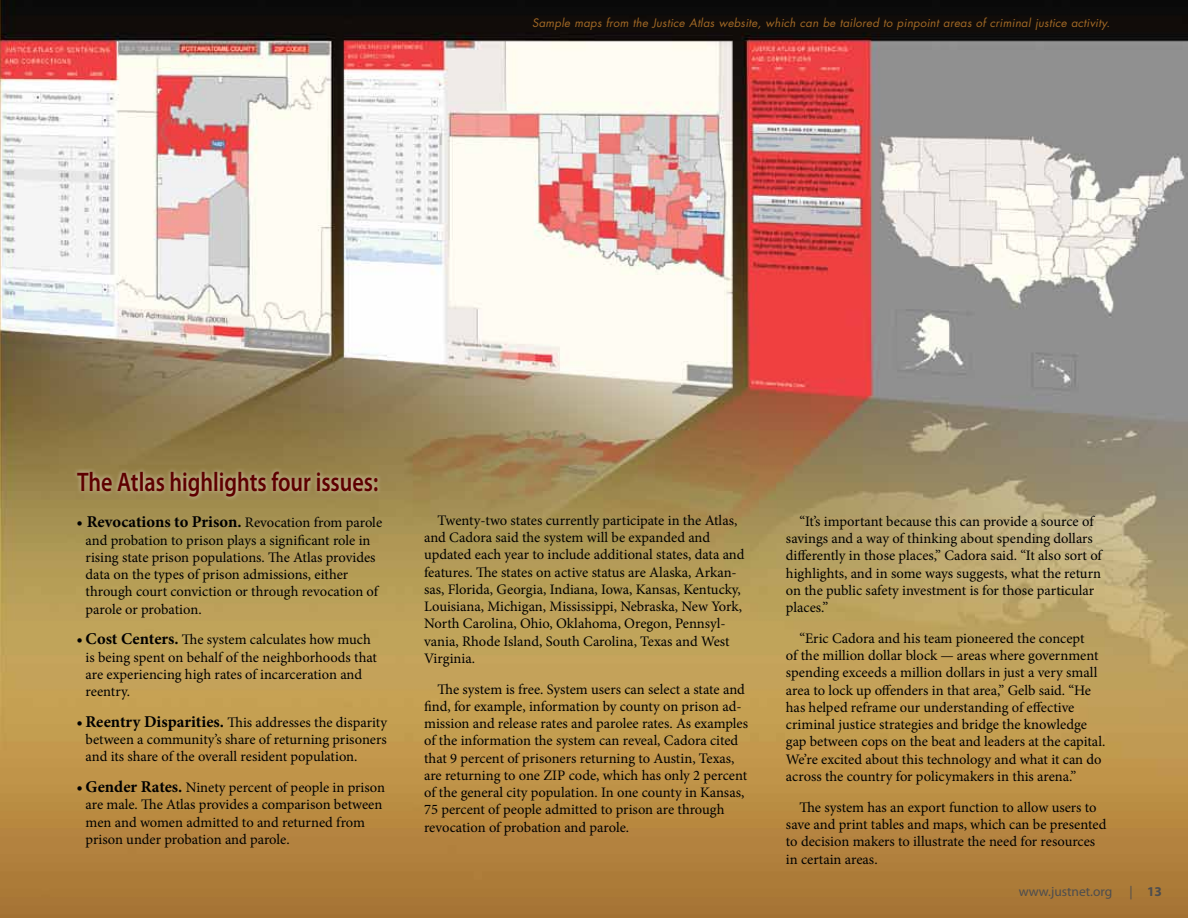
<style>
.page{position:relative;width:1188px;height:918px;background:#fff}
.page>*{position:absolute;margin:0;border:0;box-sizing:border-box;transform-origin:0 0}
.t1{font:600 27px "Myriad Pro";color:#5e0000;scale:.82 1}
.t2{font:700 16.5px "Minion Pro";color:#000}
.t3{font:14.55px/17.2px "Minion Pro";color:#000}
.t4{font:13.5px "Myriad Pro";color:#4d4d4f}
.t5{font:700 13.5px "Myriad Pro";color:#4d4d4f}
.t6{font:italic 11.4px "Futura Std";letter-spacing:.02em;color:#a26925}
.s1{font-weight:400}
.s2{font-weight:400;font-size:14.55px}
.s3{font-size:16.5px}
.s4{font-weight:700;font-size:16.5px}
</style>
<div class="page">
<img style="left:0;top:0;width:1188px;height:918px">
<div style="left:72px;top:466px;width:310px;height:35px;background:#fff;opacity:.6"></div>
<p class="t6" style="left:532px;top:15px;width:579px">Sample maps from the Justice Atlas website, which can be tailored to pinpoint areas of criminal justice activity.</p>
<h2 class="t1" style="left:77px;top:465px;width:369px">The Atlas highlights four issues:</h2>
<p class="t2" style="left:77px;top:510px;width:307px"><span class="s1">•</span> Revocations to Prison. <span class="s2">Revocation from parole</span></p>
<p class="t3" style="left:86px;top:531px;width:295px">and probation to prison plays a signifcant role in rising state prison populations. Te Atlas provides data on the types of prison admissions, either through court conviction or through revocation of parole or probation.</p>
<p class="t3" style="left:86px;top:631px;width:293px;text-indent:-9px"><span class="s3">•</span><span class="s4">Cost Centers.</span> Te system calculates how much is being spent on behalf of the neighborhoods that are experiencing high rates of incarceration and reentry.</p>
<p class="t3" style="left:86px;top:714px;width:303px;text-align:justify;text-indent:-9px"><span class="s3">•</span><span class="s4">Reentry Disparities.</span> Tis addresses the disparity between a community’s share of returning prisoners and its share of the overall resident population.</p>
<p class="t3" style="left:86px;top:779px;width:301px;text-indent:-9px"><span class="s3">•</span> <span class="s4">Gender Rates.</span> Ninety percent of people in prison are male. Te Atlas provides a comparison between men and women admitted to and returned from prison under probation and parole.</p>
<p class="t3" style="left:424px;top:512px;width:322px;text-indent:14px">Twenty-two states currently participate in the Atlas, and Cadora said the system will be expanded and updated each year to include additional states, data and features. Te states on active status are Alaska, Arkan&shy;sas, Florida, Georgia, Indiana, Iowa, Kansas, Kentucky, Louisiana, Michigan, Mississippi, Nebraska, New York, North Carolina, Ohio, Oklahoma, Oregon, Pennsyl&shy;vania, Rhode Island, South Carolina, Texas and West Virginia.</p>
<p class="t3" style="left:424px;top:680px;width:326px;text-indent:14px">Te system is free. System users can select a state and fnd, for example, information by county on prison ad&shy;mission and release rates and parolee rates. As examples of the information the system can reveal, Cadora cited that 9 percent of prisoners returning to Austin, Texas, are returning to one ZIP code, which has only 2 percent of the general city population. In one county in Kansas, 75 percent of people admitted to prison are through revocation of probation and parole.</p>
<p class="t3" style="left:786px;top:513px;width:319px;text-indent:14px">“It’s important because this can provide a source of savings and a way of thinking about spending dollars diferently in those places,” Cadora said. “It also sort of highlights, and in some ways suggests, what the return on the public safety investment is for those particular places.”</p>
<p class="t3" style="left:786px;top:630px;width:321px;text-indent:14px">“Eric Cadora and his team pioneered the concept<br>of the million dollar block — areas where government spending exceeds a million dollars in just a very small area to lock up ofenders in that area,” Gelb said. “He has helped reframe our understanding of efective criminal justice strategies and bridge the knowledge gap between cops on the beat and leaders at the capital.<br>We’re excited about this technology and what it can do across the country for policymakers in this arena.”</p>
<p class="t3" style="left:786px;top:799px;width:322px;text-indent:14px">Te system has an export function to allow users to save and print tables and maps, which can be presented to decision makers to illustrate the need for resources in certain areas.</p>
<p class="t4" style="left:1019px;top:883px;width:95px">www.justnet.org</p>
<p class="t5" style="left:1130px;top:882px;width:34px"><span class="s1">|</span> 13</p>
</div>
